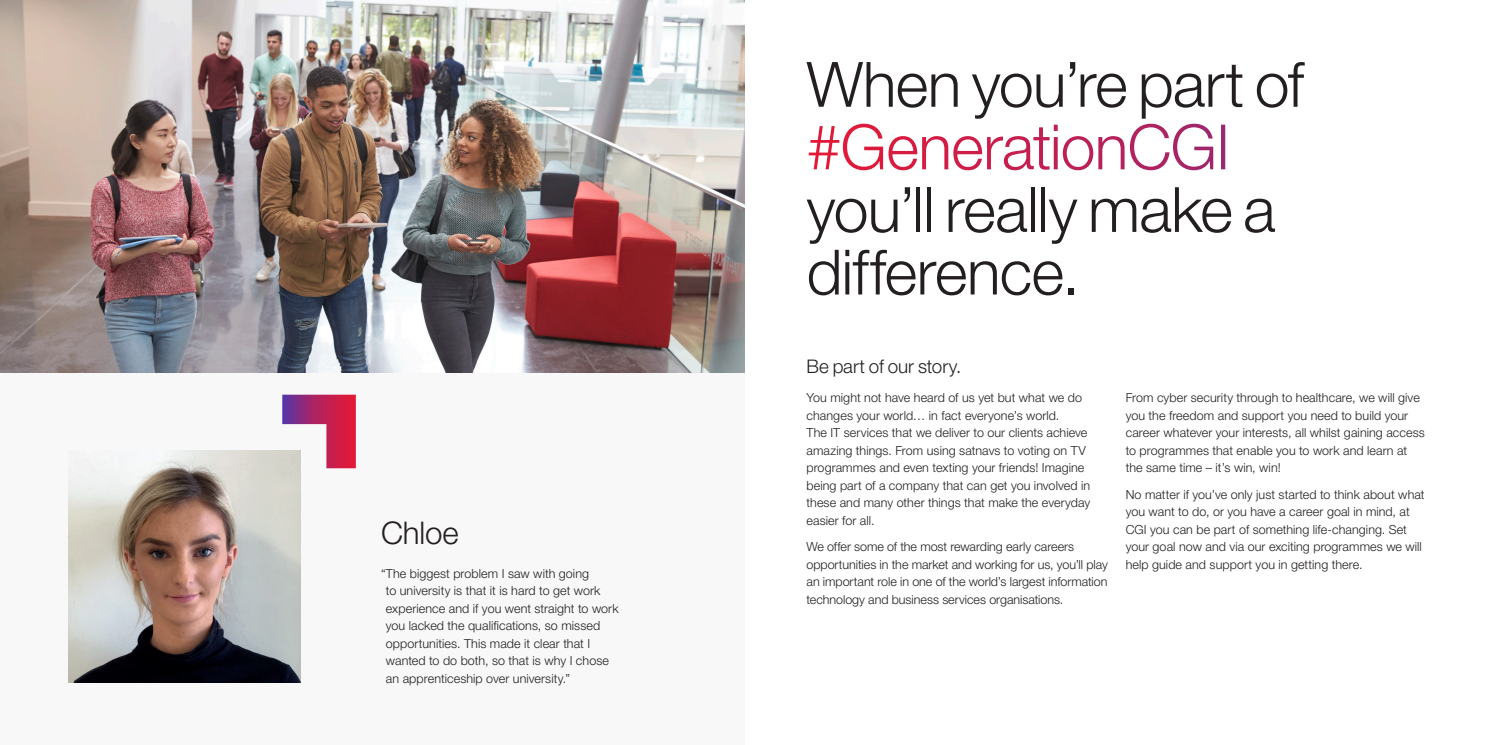
<style>
.page{position:relative;width:1489px;height:745px;background:#fff}
.page>*{position:absolute;margin:0;border:0;box-sizing:border-box;transform-origin:0 0}
.t1{font:300 62.5px/62.5px "Helvetica Neue LT Pro";letter-spacing:-.01em;color:#231f20}
.Text{font:300 31.25px "Helvetica Neue LT Pro";letter-spacing:-.005em;color:#231f20}
.H4{font:300 18.75px "Helvetica Neue LT Pro";letter-spacing:-.005em;color:#231f20}
.Text-2{font:300 12.5px/17.5px "Helvetica Neue LT Pro";letter-spacing:.005em;color:#231f20}
.s1{color:#fff}
</style>
<div class="page">
<div style="left:0;top:372px;width:744px;height:372px;background:#f8f8f8"></div>
<svg style="left:282px;top:394px;width:74px;height:74px"></svg>
<img style="left:0;top:0;width:744px;height:372px">
<img style="left:69px;top:450px;width:232px;height:232px">
<p class="Text" style="left:381px;top:513px;width:79px">Chloe</p>
<p class="Text-2" style="left:386px;top:564px;width:234px;text-indent:-5px">“The biggest problem I saw with going<br>to university is that it is hard to get work experience and if you went straight to work you lacked the qualifications, so missed opportunities. This made it clear that I wanted to do both, so that is why I chose an apprenticeship over university.”</p>
<h1 class="t1" style="left:806px;top:52px;width:499px">When you’re part of <span class="s1">#GenerationCGI </span>you’ll really make a difference.</h1>
<h6 class="H4" style="left:806px;top:354px;width:156px">Be part of our story.</h6>
<p class="Text-2" style="left:806px;top:388px;width:285px">You might not have heard of us yet but what we do changes your world… in fact everyone’s world.<br>The IT services that we deliver to our clients achieve amazing things. From using satnavs to voting on TV programmes and even texting your friends! Imagine being part of a company that can get you involved in these and many other things that make the everyday easier for all.</p>
<p class="Text-2" style="left:806px;top:537px;width:303px">We offer some of the most rewarding early careers opportunities in the market and working for us, you’ll play an important role in one of the world’s largest information technology and business services organisations.</p>
<p class="Text-2" style="left:1125px;top:388px;width:301px">From cyber security through to healthcare, we will give you the freedom and support you need to build your career whatever your interests, all whilst gaining access to programmes that enable you to work and learn at the same time – it’s win, win!</p>
<p class="Text-2" style="left:1125px;top:485px;width:300px">No matter if you’ve only just started to think about what you want to do, or you have a career goal in mind, at CGI you can be part of something life-changing. Set your goal now and via our exciting programmes we will help guide and support you in getting there.</p>
</div>
